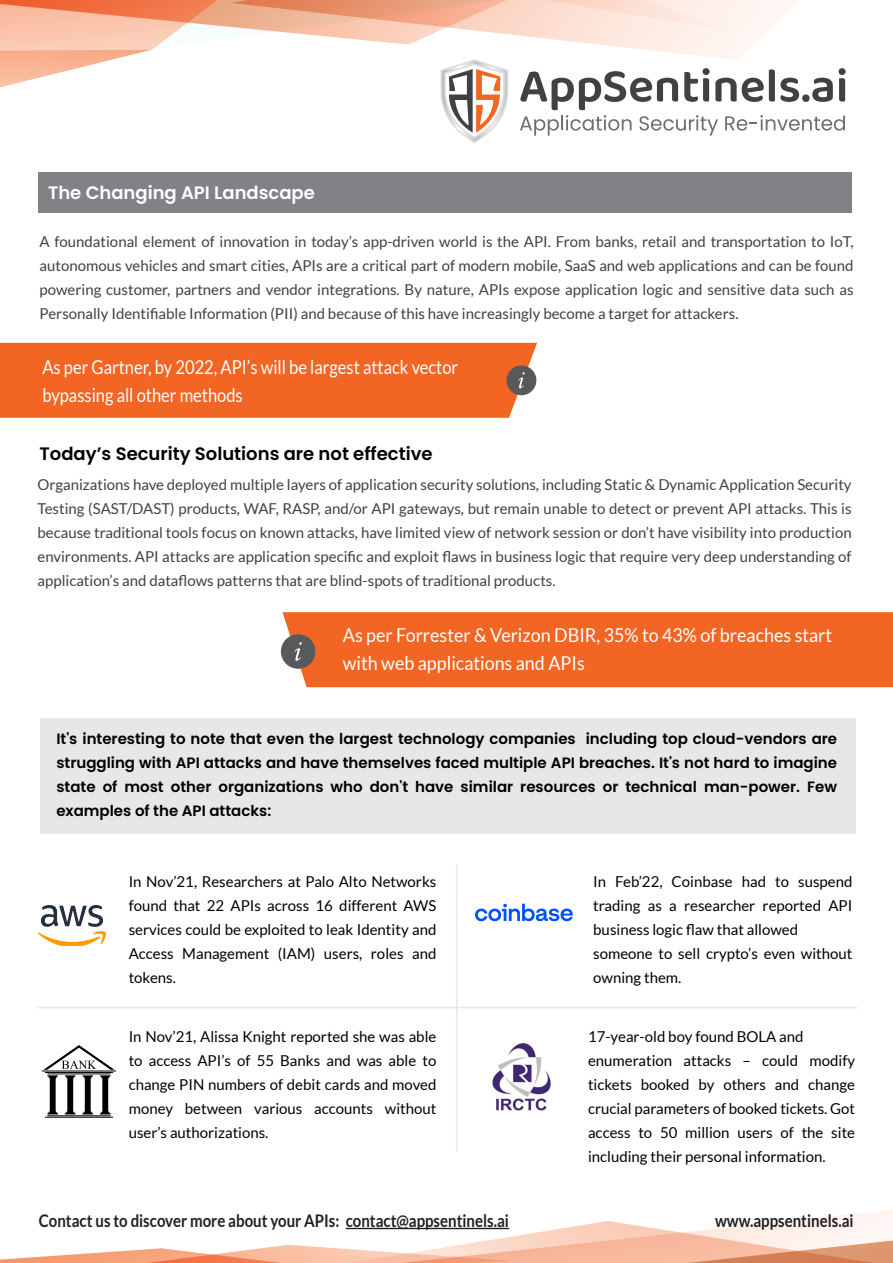
<style>
.page{position:relative;width:893px;height:1263px;background:#fff}
.page>*{position:absolute;margin:0;border:0;box-sizing:border-box;transform-origin:0 0}
.t1{font:19.2px/28px "Lato";color:#fff;scale:.94 1}
.t2{font:19.2px/28px "Lato";color:#fff;scale:.86 1}
.t3{font:600 18px "Poppins";color:#000}
.t4{font:600 18px "Poppins";color:#fff}
.t5{font:700 17.4px "Lato";color:#231f20;scale:.86 1}
.t6{font:15px/24px "Lato";color:#414042;text-align:justify}
.t7{font:15px/24px "Lato";color:#000;text-align:justify}
.t8{font:600 15px/24px "Poppins";color:#000;text-align:justify}
</style>
<div class="page">
<svg style="left:0;top:1210px;width:893px;height:53px"></svg>
<div style="left:38px;top:172px;width:814px;height:40px;background:#808285"></div>
<div style="left:40px;top:719px;width:815px;height:115px;background:#e6e7e8"></div>
<img style="left:39px;top:905px;width:67px;height:41px">
<hr style="left:456px;top:865px;width:1px;height:286px;background:#e6e7e8">
<div style="left:283px;top:612px;width:610px;height:75px;background:#f26522"></div>
<div style="left:0;top:343px;width:537px;height:75px;background:#f26522"></div>
<div style="left:281px;top:634px;width:34px;height:35px;background:#58595b;border-radius:50%"></div>
<svg style="left:294px;top:642px;width:8px;height:19px"></svg>
<svg style="left:0;top:0;width:846px;height:143px"></svg>
<img style="left:475px;top:903px;width:98px;height:19px">
<hr style="left:346px;top:1228px;width:163px;height:1px;background:#231f20">
<img style="left:42px;top:1045px;width:74px;height:72px">
<img style="left:492px;top:1043px;width:59px;height:68px">
<hr style="left:38px;top:1007px;width:819px;height:1px;background:#e6e7e8">
<p class="t4" style="left:48px;top:182px;width:268px">The Changing API Landscape</p>
<p class="t6" style="left:39px;top:229px;width:816px">A foundational element of innovation in today’s app-driven world is the API. From banks, retail and transportation to IoT, autonomous vehicles and smart cities, APIs are a critical part of modern mobile, SaaS and web applications and can be found powering customer, partners and vendor integrations. By nature, APIs expose application logic and sensitive data such as Personally Identifiable Information (PII) and because of this have increasingly become a target for attackers.</p>
<p class="t2" style="left:42px;top:353px;width:485px">As per Gartner, by 2022, API’s will be largest attack vector bypassing all other methods</p>
<p class="t3" style="left:40px;top:443px;width:395px">Today’s Security Solutions are not effective</p>
<p class="t6" style="left:38px;top:473px;width:816px">Organizations have deployed multiple layers of application security solutions, including Static &amp; Dynamic Application Security Testing (SAST/DAST) products, WAF, RASP, and/or API gateways, but remain unable to detect or prevent API attacks. This is because traditional tools focus on known attacks, have limited view of network session or don’t have visibility into production environments. API attacks are application specific and exploit flaws in business logic that require very deep understanding of application’s and dataflows patterns that are blind-spots of traditional products.</p>
<p class="t1" style="left:343px;top:621px;width:522px">As per Forrester &amp; Verizon DBIR, 35% to 43% of breaches start with web applications and APIs</p>
<p class="t8" style="left:56px;top:727px;width:782px">It's interesting to note that even the largest technology companies including top cloud-vendors are struggling with API attacks and have themselves faced multiple API breaches. It's not hard to imagine state of most other organizations who don't have similar resources or technical man-power. Few examples of the API attacks:</p>
<p class="t7" style="left:129px;top:869px;width:309px">In Nov’21, Researchers at Palo Alto Networks found that 22 APIs across 16 different AWS services could be exploited to leak Identity and Access Management (IAM) users, roles and tokens.</p>
<p class="t7" style="left:129px;top:1025px;width:309px">In Nov’21, Alissa Knight reported she was able to access API’s of 55 Banks and was able to change PIN numbers of debit cards and moved money between various accounts without user’s authorizations.</p>
<p class="t7" style="left:593px;top:869px;width:261px;text-align:left">In Feb’22, Coinbase had to suspend trading as a researcher reported API business logic flaw that allowed someone to sell crypto’s even without owning them.</p>
<p class="t7" style="left:588px;top:1024px;width:269px;text-align:left">17-year-old boy found BOLA and enumeration attacks – could modify tickets booked by others and change crucial parameters of booked tickets. Got access to 50 million users of the site including their personal information.</p>
<p class="t5" style="left:39px;top:1211px;width:548px">Contact us to discover more about your APIs: contact@appsentinels.ai</p>
<p class="t5" style="left:715px;top:1211px;width:163px">www.appsentinels.ai</p>
</div>
